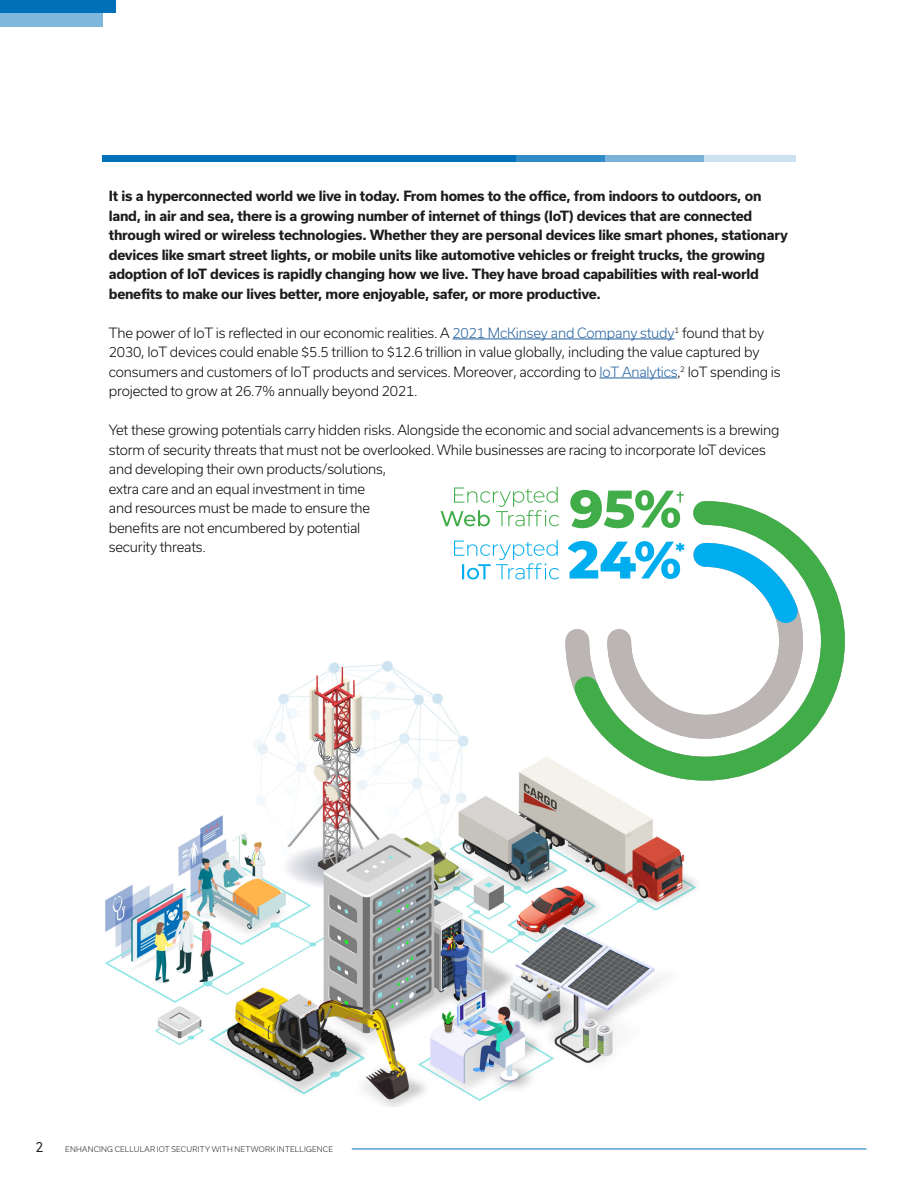
<style>
.page{position:relative;width:918px;height:1188px;background:#fff}
.page>*{position:absolute;margin:0;border:0;box-sizing:border-box;transform-origin:0 0}
.t1{font:15px "Soleil Lt";color:#1b1c1d}
.t2{font:300 13.5px/19.5px "Usual";letter-spacing:-.015em;color:#000}
.t3{font:700 13.5px/19.5px "Usual";letter-spacing:-.02em;color:#1b1c1d}
.t4{font:300 7.5px "Usual";letter-spacing:.03em;color:#1b1c1d}
.s1{color:#215e9e}
.s2{font-family:"Nunito Sans"}
</style>
<div class="page">
<hr style="left:352px;top:1149px;width:514px;height:1px;background:#0070b9">
<hr style="left:453px;top:339px;width:221px;height:1px;background:#215e9e">
<hr style="left:600px;top:378px;width:77px;height:1px;background:#215e9e">
<img style="left:105px;top:661px;width:592px;height:446px">
<div style="left:382px;top:155px;width:413px;height:7px;background:#cde2f1"></div>
<div style="left:290px;top:155px;width:413px;height:7px;background:#7bb4da"></div>
<div style="left:192px;top:155px;width:413px;height:7px;background:#318bc6"></div>
<div style="left:102px;top:155px;width:413px;height:7px;background:#0070b9"></div>
<svg style="left:454px;top:540px;width:99px;height:39px"></svg>
<svg style="left:441px;top:487px;width:117px;height:39px"></svg>
<svg style="left:555px;top:489px;width:290px;height:304px"></svg>
<svg style="left:568px;top:490px;width:248px;height:152px"></svg>
<div style="left:0;top:0;width:103px;height:27px;background:#80b7dc"></div>
<div style="left:0;top:0;width:116px;height:14px;background:#0070b9"></div>
<p class="t3" style="left:109px;top:186px;width:681px">It is a hyperconnected world we live in today. From homes to the office, from indoors to outdoors, on land, in air and sea, there is a growing number of internet of things (IoT) devices that are connected through wired or wireless technologies. Whether they are personal devices like smart phones, stationary devices like smart street lights, or mobile units like automotive vehicles or freight trucks, the growing adoption of IoT devices is rapidly changing how we live. They have broad capabilities with real-world benefits to make our lives better, more enjoyable, safer, or more productive.</p>
<p class="t2" style="left:109px;top:323px;width:673px">The power of IoT is reflected in our economic realities. A <span class="s1">2021 McKinsey and Company study</span><sup>1</sup> found that by 2030, IoT devices could enable $5.5 trillion to $12.6 trillion in value globally, including the value captured by consumers and customers of IoT products and services. Moreover, according to <span class="s1">IoT Analytics</span><span class="s2">,</span><sup>2</sup> IoT spending is projected to grow at 26.7% annually beyond 2021.</p>
<p class="t2" style="left:109px;top:420px;width:672px">Yet these growing potentials carry hidden risks. Alongside the economic and social advancements is a brewing storm of security threats that must not be overlooked. While businesses are racing to incorporate IoT devices and developing their own products/solutions,<br>extra care and an equal investment in time<br>and resources must be made to ensure the<br>benefits are not encumbered by potential<br>security threats.</p>
<p class="t1" style="left:36px;top:1137px;width:9px">2</p>
<p class="t4" style="left:65px;top:1145px;width:269px">ENHANCING CELLULAR IOT SECURITY WITH NETWORK INTELLIGENCE</p>
</div>
